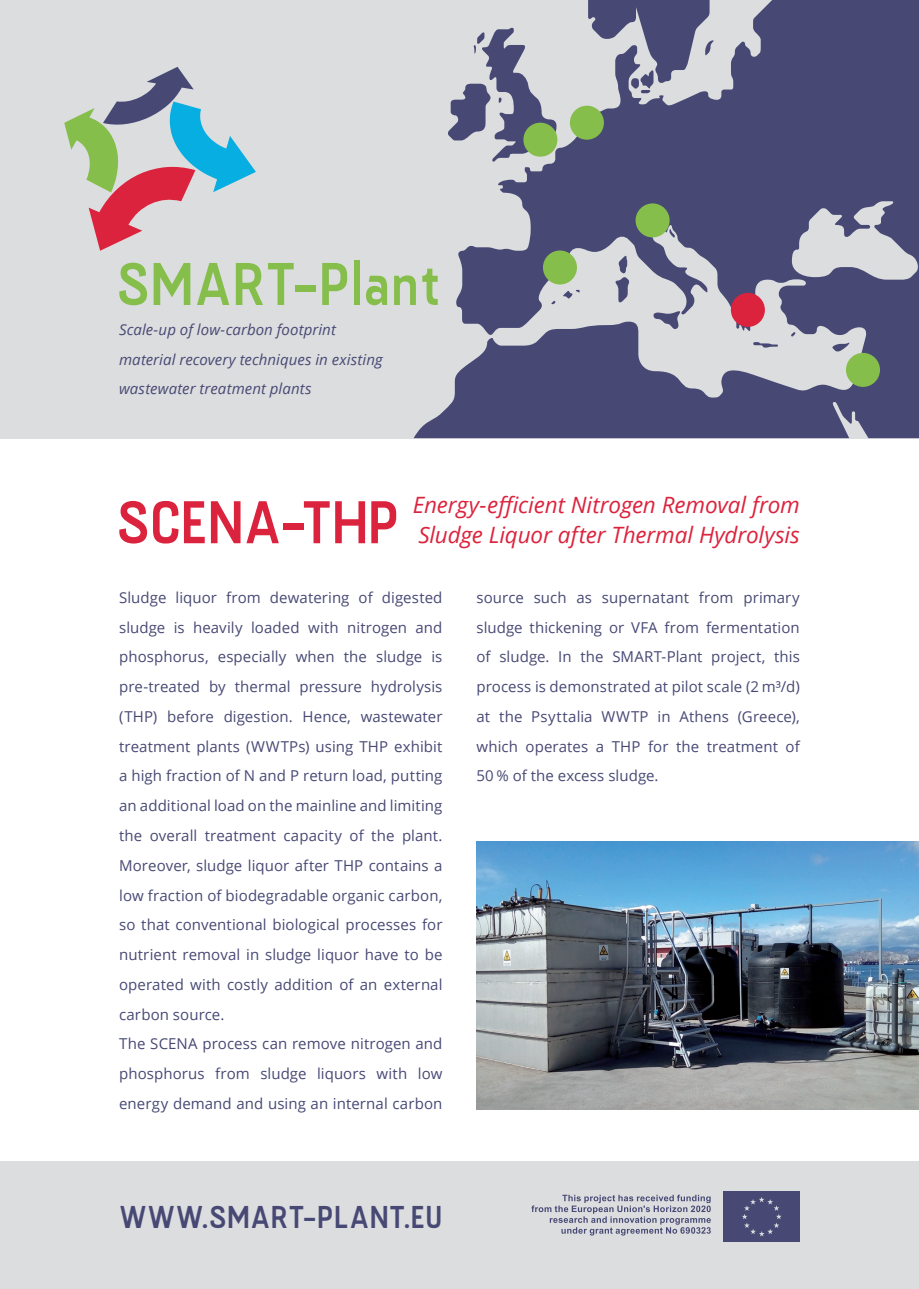
<style>
.page{position:relative;width:919px;height:1289px;background:#fff}
.page>*{position:absolute;margin:0;border:0;box-sizing:border-box;transform-origin:0 0}
.t1{font:300 60px "Fuji";letter-spacing:-.005em;color:#86be4b}
.t2{font:300 60px "Fuji";letter-spacing:-.01em;color:#dc233d}
.t3{font:300 31.5px "Fuji";letter-spacing:.005em;color:#474974}
.t4{font:italic 22.5px/29.7px "Open Sans";letter-spacing:-.005em;color:#dc233d}
.t5{font:15px/29.7px "Open Sans";letter-spacing:.005em;color:#474974}
.t6{font:italic 15px/29.7px "Open Sans";letter-spacing:.005em;color:#474974}
</style>
<div class="page">
<div style="left:0;top:1161px;width:918px;height:127px;background:#dcdddf"></div>
<div style="left:0;top:0;width:918px;height:438px;background:#dcdddf"></div>
<svg style="left:414px;top:0;width:504px;height:438px;fill:#474974"></svg>
<img style="left:476px;top:841px;width:442px;height:268px">
<svg style="left:64px;top:67px;width:192px;height:184px"></svg>
<div style="left:570px;top:106px;width:34px;height:34px;background:#86be4b;border-radius:50%"></div>
<div style="left:635px;top:203px;width:34px;height:34px;background:#86be4b;border-radius:50%"></div>
<div style="left:543px;top:250px;width:34px;height:34px;background:#86be4b;border-radius:50%"></div>
<div style="left:730px;top:293px;width:34px;height:34px;background:#dc233d;border-radius:50%"></div>
<div style="left:845px;top:353px;width:34px;height:34px;background:#86be4b;border-radius:50%"></div>
<svg style="left:521px;top:121px;width:38px;height:37px"></svg>
<svg style="left:531px;top:1194px;width:179px;height:41px"></svg>
<div style="left:723px;top:1191px;width:76px;height:50px;background:#474974"></div>
<svg style="left:742px;top:1197px;width:39px;height:39px"></svg>
<h1 class="t1" style="left:116px;top:247px;width:326px">SMART-PLANT</h1>
<p class="t6" style="left:119px;top:314px;width:265px">Scale-up of low-carbon footprint material recovery techniques in existing wastewater treatment plants</p>
<h1 class="t2" style="left:116px;top:485px;width:285px">SCENA-THP</h1>
<h3 class="t4" style="left:413px;top:490px;width:388px">Energy-efficient Nitrogen Removal from<br>Sludge Liquor after Thermal Hydrolysis</h3>
<p class="t5" style="left:119px;top:582px;width:325px">Sludge liquor from dewatering of digested sludge is heavily loaded with nitrogen and phosphorus, especially when the sludge is pre-treated by thermal pressure hydrolysis (THP) before digestion. Hence, wastewater treatment plants (WWTPs) using THP exhibit a high fraction of N and P return load, putting an additional load on the mainline and limiting the overall treatment capacity of the plant.<br>Moreover, sludge liquor after THP contains a low fraction of biodegradable organic carbon, so that conventional biological processes for nutrient removal in sludge liquor have to be operated with costly addition of an external carbon source.<br>The SCENA process can remove nitrogen and phosphorus from sludge liquors with low energy demand and using an internal carbon</p>
<p class="t5" style="left:476px;top:582px;width:325px;text-align:justify">source such as supernatant from primary sludge thickening or VFA from fermentation of sludge. In the SMART-Plant project, this process is demonstrated at pilot scale (2 m³/d) at the Psyttalia WWTP in Athens (Greece), which operates a THP for the treatment of 50 % of the excess sludge.</p>
<h2 class="t3" style="left:119px;top:1197px;width:325px">WWW.SMART-PLANT.EU</h2>
</div>
